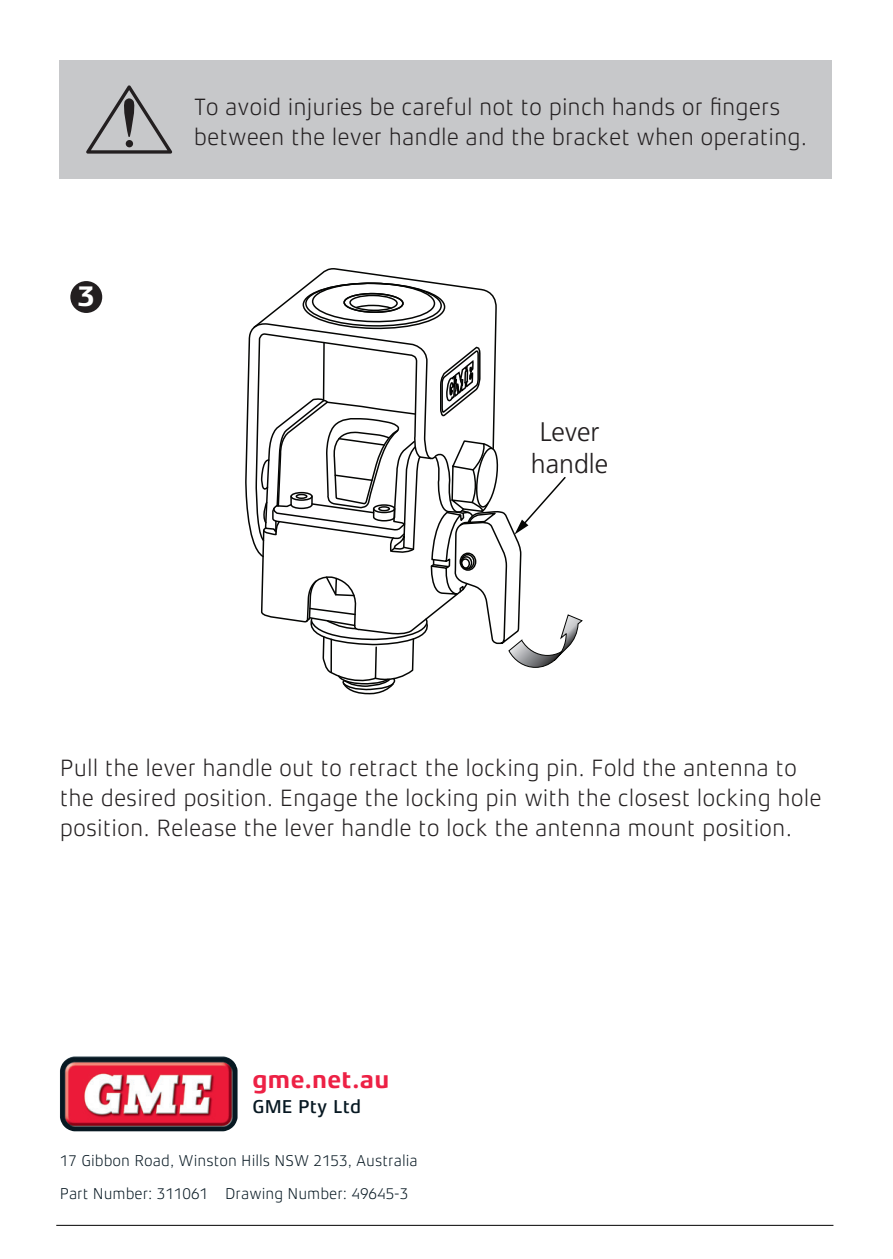
<style>
.page{position:relative;width:893px;height:1259px;background:#fff}
.page>*{position:absolute;margin:0;border:0;box-sizing:border-box;transform-origin:0 0}
.t1{font:700 29.4px "Xenois Sans Pro";color:#fff}
.t2{font:300 26.7px/32.1px "Frutiger LT";color:#231f20;text-align:center}
.t3{font:700 24.9px "Xenois Sans Pro";letter-spacing:.01em;color:#ed2145}
.t4{font:300 24px/30px "Xenois Sans Pro";color:#231f20}
.t5{font:500 18.9px "Xenois Sans Pro";color:#071822}
.t6{font:300 15.9px "Xenois Sans Pro";color:#071822}
</style>
<div class="page">
<svg style="left:245px;top:328px;width:7px;height:211px"></svg>
<svg style="left:252px;top:268px;width:330px;height:427px"></svg>
<div style="left:59px;top:60px;width:772px;height:119px;background:#c7c8ca"></div>
<svg style="left:86px;top:85px;width:86px;height:69px"></svg>
<div style="left:70px;top:281px;width:32px;height:32px;background:#231f20;border-radius:50%"></div>
<hr style="left:56px;top:1224px;width:777px;height:1px;background:#000">
<img style="left:60px;top:1056px;width:178px;height:75px">
<p class="t1" style="left:77px;top:279px;width:20px">3</p>
<p class="t4" style="left:194px;top:91px;width:615px">To avoid injuries be careful not to pinch hands or fingers between the lever handle and the bracket when operating.</p>
<p class="t2" style="left:531px;top:415px;width:79px">Lever handle</p>
<p class="t4" style="left:60px;top:753px;width:763px">Pull the lever handle out to retract the locking pin. Fold the antenna to the desired position. Engage the locking pin with the closest locking hole position. Release the lever handle to lock the antenna mount position.</p>
<p class="t3" style="left:253px;top:1065px;width:138px">gme.net.au</p>
<p class="t5" style="left:253px;top:1095px;width:110px">GME Pty Ltd</p>
<p class="t6" style="left:60px;top:1151px;width:359px">17 Gibbon Road, Winston Hills NSW 2153, Australia</p>
<p class="t6" style="left:60px;top:1185px;width:350px">Part Number: 311061 Drawing Number: 49645-3</p>
</div>
